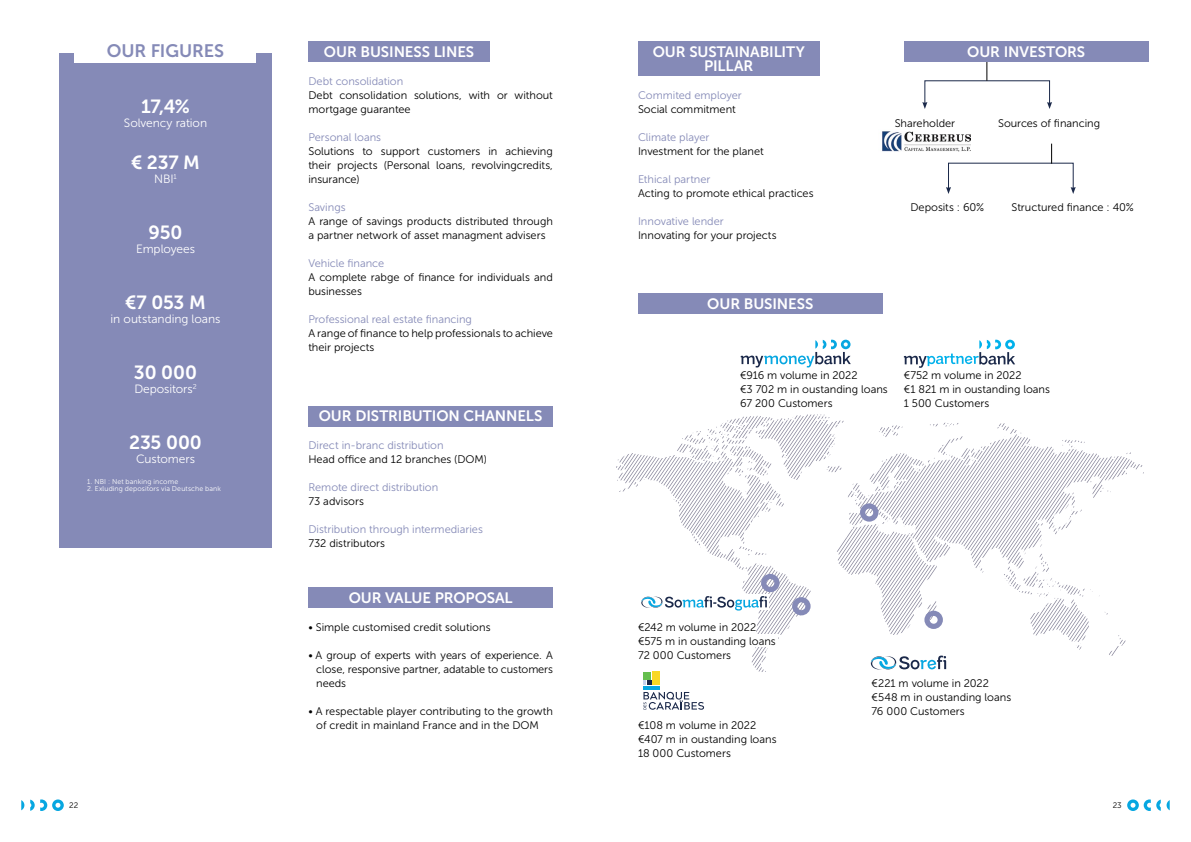
<style>
.page{position:relative;width:1191px;height:842px;background:#fff}
.page>*{position:absolute;margin:0;border:0;box-sizing:border-box;transform-origin:0 0}
.t1{font:19px "Museo Sans 700";letter-spacing:-.01em;color:#fff}
.t2{font:18px "Museo Sans 700";letter-spacing:-.005em;color:#858ab7}
.t3{font:15px/14px "Museo Sans 700";letter-spacing:-.005em;color:#fff;text-align:center}
.t4{font:12px "Museo Sans 300";letter-spacing:-.005em;color:#fff}
.t5{font:11px/14px "Museo Sans 300";color:#000}
.t6{font:11px "Museo Sans 300";color:#858ab7}
.t7{font:8px "Museo Sans 300";color:#000}
.t8{font:7px "Museo Sans 300";letter-spacing:.02em;color:#fff}
</style>
<div class="page">
<svg style="left:1048px;top:440px;width:96px;height:216px"></svg>
<svg style="left:692px;top:414px;width:356px;height:258px"></svg>
<svg style="left:616px;top:416px;width:154px;height:117px"></svg>
<div style="left:59px;top:53px;width:213px;height:494px;background:#858ab7"></div>
<svg style="left:924px;top:611px;width:19px;height:18px"></svg>
<svg style="left:860px;top:503px;width:18px;height:19px"></svg>
<svg style="left:792px;top:597px;width:18px;height:18px"></svg>
<div style="left:631px;top:635px;width:147px;height:12px;background:#fff"></div>
<svg style="left:21px;top:800px;width:3px;height:10px"></svg>
<svg style="left:30px;top:799px;width:34px;height:12px"></svg>
<svg style="left:1156px;top:800px;width:4px;height:11px"></svg>
<svg style="left:1166px;top:800px;width:3px;height:10px"></svg>
<svg style="left:1127px;top:799px;width:23px;height:12px"></svg>
<div style="left:75px;top:43px;width:181px;height:20px;background:#fff"></div>
<div style="left:308px;top:41px;width:182px;height:21px;background:#858ab7"></div>
<div style="left:308px;top:406px;width:245px;height:20px;background:#858ab7"></div>
<div style="left:308px;top:587px;width:245px;height:21px;background:#858ab7"></div>
<svg style="left:1047px;top:102px;width:5px;height:7px"></svg>
<svg style="left:922px;top:102px;width:5px;height:7px"></svg>
<svg style="left:1070px;top:187px;width:5px;height:7px"></svg>
<svg style="left:946px;top:187px;width:5px;height:7px"></svg>
<svg style="left:986px;top:61px;width:1px;height:20px"></svg>
<svg style="left:1051px;top:144px;width:1px;height:20px"></svg>
<div style="left:638px;top:41px;width:181px;height:21px;background:#858ab7"></div>
<div style="left:638px;top:56px;width:181px;height:20px;background:#858ab7"></div>
<div style="left:904px;top:41px;width:244px;height:20px;background:#858ab7"></div>
<svg style="left:871px;top:656px;width:75px;height:14px"></svg>
<svg style="left:904px;top:340px;width:111px;height:28px"></svg>
<hr style="left:643px;top:686px;width:17px;height:3px;background:#07a7e1">
<svg style="left:643px;top:680px;width:8px;height:5px"></svg>
<div style="left:652px;top:672px;width:8px;height:13px;background:#f9d825"></div>
<div style="left:643px;top:672px;width:8px;height:7px;background:#65bf4e"></div>
<svg style="left:643px;top:692px;width:61px;height:18px"></svg>
<svg style="left:740px;top:340px;width:110px;height:28px"></svg>
<svg style="left:641px;top:574px;width:138px;height:36px"></svg>
<div style="left:638px;top:293px;width:244px;height:21px;background:#858ab7"></div>
<img style="left:882px;top:131px;width:88px;height:21px">
<h2 class="t2" style="left:107px;top:40px;width:119px">OUR FIGURES</h2>
<h3 class="t3" style="left:324px;top:44px;width:152px">OUR BUSINESS LINES</h3>
<h1 class="t1" style="left:141px;top:95px;width:50px">17,4%</h1>
<p class="t4" style="left:124px;top:116px;width:85px">Solvency ration</p>
<h1 class="t1" style="left:131px;top:151px;width:70px">€ 237 M</h1>
<p class="t4" style="left:154px;top:172px;width:24px">NBI<sup>1</sup></p>
<h1 class="t1" style="left:149px;top:221px;width:35px">950</h1>
<p class="t4" style="left:136px;top:242px;width:60px">Employees</p>
<h1 class="t1" style="left:125px;top:291px;width:82px">€7 053 M</h1>
<p class="t4" style="left:111px;top:312px;width:111px">in outstanding loans</p>
<h1 class="t1" style="left:134px;top:361px;width:65px">30 000</h1>
<p class="t4" style="left:134px;top:382px;width:64px">Depositors<sup>2</sup></p>
<h1 class="t1" style="left:129px;top:431px;width:74px">235 000</h1>
<p class="t4" style="left:136px;top:452px;width:61px">Customers</p>
<p class="t8" style="left:87px;top:477px;width:93px">1. NBI : Net banking income</p>
<p class="t8" style="left:87px;top:484px;width:135px">2. Exluding depositors via Deutsche bank</p>
<p class="t6" style="left:308px;top:75px;width:96px">Debt consolidation</p>
<p class="t5" style="left:308px;top:88px;width:246px">Debt consolidation solutions, with or without mortgage guarantee</p>
<p class="t6" style="left:308px;top:131px;width:74px">Personal loans</p>
<p class="t5" style="left:308px;top:144px;width:246px;text-align:justify">Solutions to support customers in achieving their projects (Personal loans, revolvingcredits, insurance)</p>
<p class="t6" style="left:308px;top:201px;width:39px">Savings</p>
<p class="t5" style="left:308px;top:214px;width:246px">A range of savings products distributed through a partner network of asset managment advisers</p>
<p class="t6" style="left:308px;top:257px;width:77px">Vehicle finance</p>
<p class="t5" style="left:308px;top:270px;width:246px">A complete rabge of finance for individuals and businesses</p>
<p class="t6" style="left:308px;top:313px;width:165px">Professional real estate financing</p>
<p class="t5" style="left:308px;top:326px;width:246px">A range of finance to help professionals to achieve their projects</p>
<h3 class="t3" style="left:319px;top:408px;width:225px">OUR DISTRIBUTION CHANNELS</h3>
<p class="t6" style="left:308px;top:439px;width:137px">Direct in-branc distribution</p>
<p class="t5" style="left:308px;top:452px;width:180px">Head office and 12 branches (DOM)</p>
<p class="t6" style="left:308px;top:481px;width:131px">Remote direct distribution</p>
<p class="t5" style="left:308px;top:494px;width:57px">73 advisors</p>
<p class="t6" style="left:308px;top:523px;width:176px">Distribution through intermediaries</p>
<p class="t5" style="left:308px;top:536px;width:78px">732 distributors</p>
<h3 class="t3" style="left:349px;top:590px;width:165px">OUR VALUE PROPOSAL</h3>
<p class="t5" style="left:308px;top:620px;width:184px">• Simple customised credit solutions</p>
<p class="t5" style="left:316px;top:648px;width:238px;text-align:justify;text-indent:-8px">• A group of experts with years of experience. A close, responsive partner, adatable to customers needs</p>
<p class="t5" style="left:308px;top:704px;width:246px;text-align:center">• A respectable player contributing to the growth of credit in mainland France and in the DOM</p>
<h3 class="t3" style="left:653px;top:44px;width:153px">OUR SUSTAINABILITY<br>PILLAR</h3>
<h3 class="t3" style="left:967px;top:44px;width:119px">OUR INVESTORS</h3>
<p class="t6" style="left:638px;top:89px;width:105px">Commited employer</p>
<p class="t5" style="left:638px;top:102px;width:99px">Social commitment</p>
<p class="t6" style="left:638px;top:131px;width:73px">Climate player</p>
<p class="t5" style="left:638px;top:144px;width:127px">Investment for the planet</p>
<p class="t6" style="left:638px;top:173px;width:74px">Ethical partner</p>
<p class="t5" style="left:638px;top:186px;width:177px">Acting to promote ethical practices</p>
<p class="t6" style="left:638px;top:215px;width:87px">Innovative lender</p>
<p class="t5" style="left:638px;top:228px;width:140px">Innovating for your projects</p>
<p class="t5" style="left:894px;top:116px;width:62px">Shareholder</p>
<p class="t5" style="left:998px;top:116px;width:104px">Sources of financing</p>
<p class="t5" style="left:910px;top:200px;width:75px">Deposits : 60%</p>
<p class="t5" style="left:1011px;top:200px;width:124px">Structured finance : 40%</p>
<h3 class="t3" style="left:707px;top:296px;width:108px">OUR BUSINESS</h3>
<p class="t5" style="left:740px;top:368px;width:149px">€916 m volume in 2022<br>€3 702 m in oustanding loans<br>67 200 Customers</p>
<p class="t5" style="left:904px;top:368px;width:147px">€752 m volume in 2022<br>€1 821 m in oustanding loans<br>1 500 Customers</p>
<p class="t5" style="left:638px;top:620px;width:139px">€242 m volume in 2022 €575 m in oustanding loans<br>72 000 Customers</p>
<p class="t5" style="left:638px;top:718px;width:140px">€108 m volume in 2022 €407 m in oustanding loans<br>18 000 Customers</p>
<p class="t5" style="left:871px;top:676px;width:141px">€221 m volume in 2022 €548 m in oustanding loans<br>76 000 Customers</p>
<p class="t7" style="left:69px;top:801px;width:11px">22</p>
<p class="t7" style="left:1112px;top:801px;width:11px">23</p>
</div>
